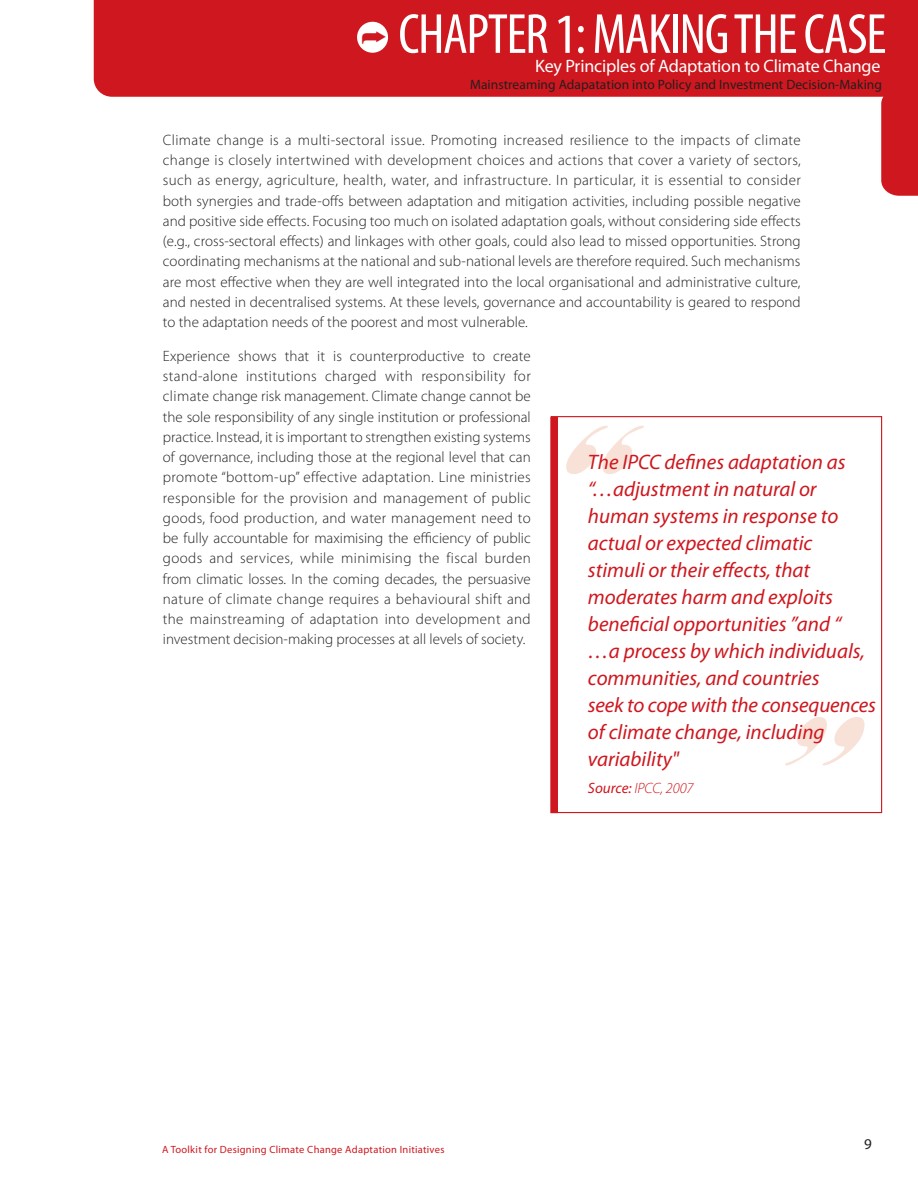
<style>
.page{position:relative;width:918px;height:1188px;background:#fff}
.page>*{position:absolute;margin:0;border:0;box-sizing:border-box;transform-origin:0 0}
.t1{font:condensed 57px "Myriad Pro";letter-spacing:-.025em;color:#fff}
.t2{font:italic 21px/27px "Myriad Pro";color:#ce171e}
.t3{font:18px "Myriad Pro";letter-spacing:-.01em;color:#fff}
.t4{font:300 15px/20.2px "Myriad Pro";letter-spacing:.005em;color:#231f20;text-align:justify}
.t5{font:italic 300 15px "Myriad Pro";color:#ce171e}
.t6{font:15px "Myriad Pro";color:#231f20}
.t7{font:13.5px "Myriad Pro";letter-spacing:.005em;color:#231f20}
.t8{font:10.5px "Myriad Pro";letter-spacing:.025em;color:#ce171e}
.s1{font-weight:400}
</style>
<div class="page">
<div style="left:881px;top:97px;width:37px;height:99px;background:#ce171e"></div>
<div style="left:94px;top:0;width:824px;height:97px;background:#ce171e"></div>
<div style="left:357px;top:22px;width:31px;height:31px;background:#fff;border-radius:50%"></div>
<svg style="left:785px;top:717px;width:80px;height:48px"></svg>
<svg style="left:566px;top:426px;width:78px;height:48px"></svg>
<div style="left:550px;top:417px;width:8px;height:396px;background:#ce171e"></div>
<h1 class="t1" style="left:398px;top:12px;width:490px">CHAPTER 1: MAKING THE CASE</h1>
<p class="t3" style="left:535px;top:59px;width:347px">Key Principles of Adaptation to Climate Change</p>
<p class="t7" style="left:470px;top:79px;width:414px">Mainstreaming Adapatation into Policy and Investment Decision-Making</p>
<p class="t4" style="left:163px;top:131px;width:639px">Climate change is a multi-sectoral issue. Promoting increased resilience to the impacts of climate change is closely intertwined with development choices and actions that cover a variety of sectors, such as energy, agriculture, health, water, and infrastructure. In particular, it is essential to consider both synergies and trade-offs between adaptation and mitigation activities, including possible negative and positive side effects. Focusing too much on isolated adaptation goals, without considering side effects (e.g., cross-sectoral effects) and linkages with other goals, could also lead to missed opportunities. Strong coordinating mechanisms at the national and sub-national levels are therefore required. Such mechanisms are most effective when they are well integrated into the local organisational and administrative culture, and nested in decentralised systems. At these levels, governance and accountability is geared to respond to the adaptation needs of the poorest and most vulnerable.</p>
<p class="t4" style="left:163px;top:347px;width:369px">Experience shows that it is counterproductive to create stand-alone institutions charged with responsibility for climate change risk management. Climate change cannot be the sole responsibility of any single institution or professional practice. Instead, it is important to strengthen existing systems of governance, including those at the regional level that can promote “bottom-up” effective adaptation. Line ministries responsible for the provision and management of public goods, food production, and water management need to be fully accountable for maximising the efficiency of public goods and services, while minimising the fiscal burden from climatic losses. In the coming decades, the persuasive nature of climate change requires a behavioural shift and the mainstreaming of adaptation into development and investment decision-making processes at all levels of society.</p>
<p class="t2" style="left:588px;top:450px;width:290px">The IPCC defines adaptation as “…adjustment in natural or human systems in response to actual or expected climatic<br>stimuli or their effects, that moderates harm and exploits beneficial opportunities ”and “ …a process by which individuals, communities, and countries<br>seek to cope with the consequences of climate change, including variability"</p>
<p class="t5" style="left:588px;top:782px;width:107px"><span class="s1">Source:</span> IPCC, 2007</p>
<p class="t8" style="left:162px;top:1146px;width:284px">A Toolkit for Designing Climate Change Adaptation Initiatives</p>
<p class="t6" style="left:864px;top:1138px;width:9px">9</p>
</div>
